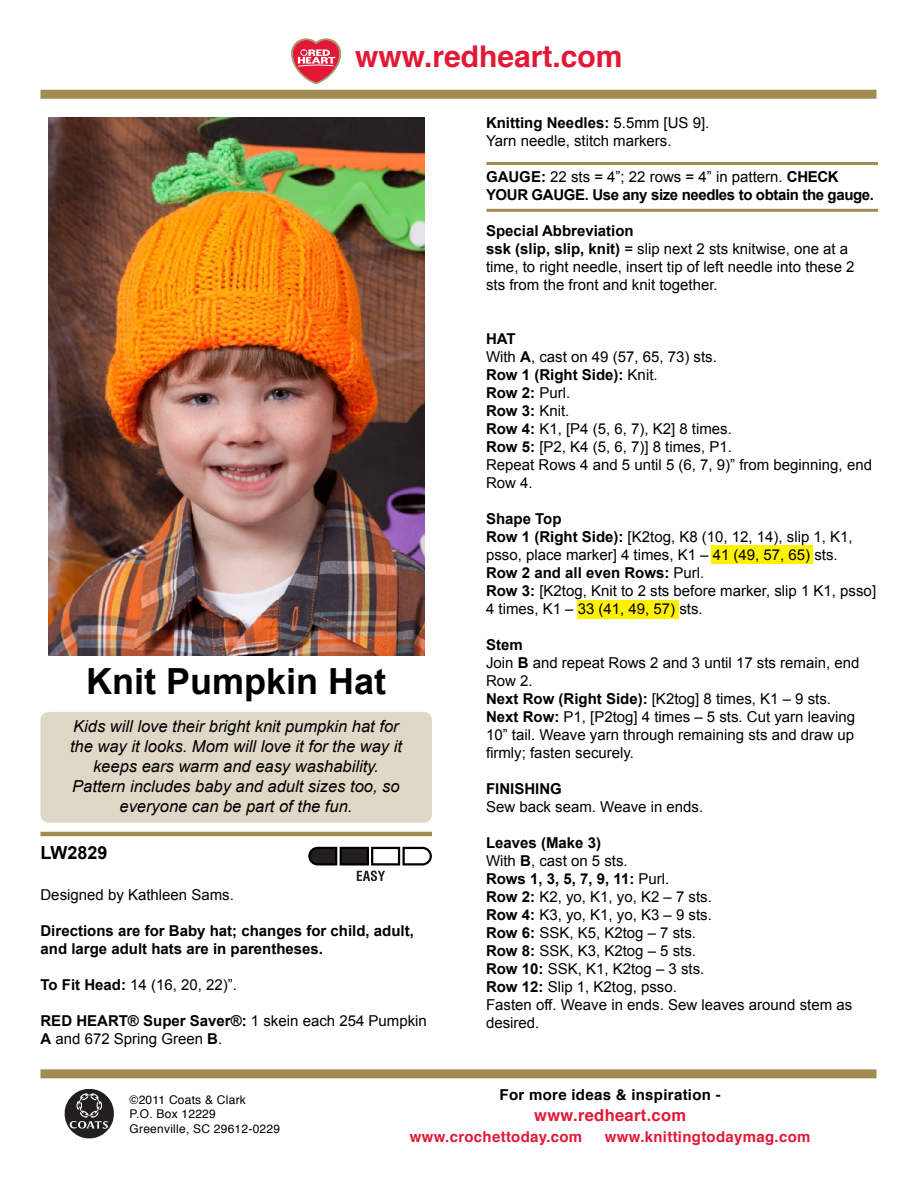
<style>
.page{position:relative;width:918px;height:1188px;background:#fff}
.page>*{position:absolute;margin:0;border:0;box-sizing:border-box;transform-origin:0 0}
.t1{font:700 36px "Arial";color:#000}
.t2{font:700 30px "Helvetica";color:#e31837}
.t3{font:700 18px "Arial";color:#000}
.t4{font:italic 16.5px/19.8px "Arial";color:#000;text-align:center}
.t5{font:700 16.5px "Helvetica";letter-spacing:.02em;color:#e31837}
.t6{font:15px/18px "Arial";color:#000}
.t7{font:700 15px/18px "Arial";color:#000}
.t8{font:700 15px/18px "Arial";letter-spacing:-.025em;color:#000}
.t9{font:700 15px "Helvetica";letter-spacing:.02em;color:#e31837}
.t10{font:700 15px "Helvetica";letter-spacing:.02em;color:#000}
.t11{font:12px/14.4px "Helvetica";letter-spacing:.02em;color:#000}
.s1{font-weight:700}
.s2{font-weight:400}
</style>
<div class="page">
<div style="left:40px;top:90px;width:836px;height:9px;background:#a18b50"></div>
<div style="left:40px;top:1069px;width:836px;height:9px;background:#a18b50"></div>
<svg style="left:292px;top:39px;width:49px;height:45px"></svg>
<svg style="left:64px;top:1088px;width:50px;height:51px"></svg>
<div style="left:711px;top:545px;width:102px;height:19px;background:#fff200"></div>
<div style="left:578px;top:600px;width:101px;height:19px;background:#fff200"></div>
<img style="left:48px;top:117px;width:376px;height:539px">
<hr style="left:40px;top:832px;width:392px;height:4px;background:#a18b50">
<svg style="left:308px;top:846px;width:124px;height:34px"></svg>
<hr style="left:486px;top:162px;width:392px;height:3px;background:#a18b50">
<hr style="left:486px;top:209px;width:392px;height:3px;background:#a18b50">
<div style="left:40px;top:712px;width:392px;height:111px;background:#e0d8c6;border-radius:9px"></div>
<h2 class="t2" style="left:355px;top:32px;width:269px">www.redheart.com</h2>
<h1 class="t1" style="left:86px;top:658px;width:302px">Knit Pumpkin Hat</h1>
<p class="t4" style="left:70px;top:717px;width:333px">Kids will love their bright knit pumpkin hat for the way it looks. Mom will love it for the way it keeps ears warm and easy washability.<br>Pattern includes baby and adult sizes too, so everyone can be part of the fun.</p>
<p class="t3" style="left:40px;top:841px;width:69px">LW2829</p>
<p class="t6" style="left:40px;top:886px;width:195px">Designed by Kathleen Sams.</p>
<p class="t7" style="left:40px;top:922px;width:375px">Directions are for Baby hat; changes for child, adult, and large adult hats are in parentheses.</p>
<p class="t6" style="left:40px;top:976px;width:198px"><span class="s1">To Fit Head:</span> 14 (16, 20, 22)”.</p>
<p class="t6" style="left:40px;top:1012px;width:388px"><span class="s1">RED HEART® Super Saver®:</span> 1 skein each 254 Pumpkin<br><span class="s1">A</span> and 672 Spring Green <span class="s1">B</span>.</p>
<p class="t6" style="left:486px;top:114px;width:225px"><span class="s1">Knitting Needles:</span> 5.5mm [US 9].<br>Yarn needle, stitch markers.</p>
<p class="t8" style="left:486px;top:168px;width:390px">GAUGE: <span class="s2">22 sts = 4”; 22 rows = 4” in pattern.</span> CHECK<br>YOUR GAUGE. Use any size needles to obtain the gauge.</p>
<p class="t6" style="left:486px;top:222px;width:370px"><span class="s1">Special Abbreviation<br>ssk (slip, slip, knit)</span> = slip next 2 sts knitwise, one at a time, to right needle, insert tip of left needle into these 2 sts from the front and knit together.</p>
<p class="t6" style="left:486px;top:330px;width:388px"><span class="s1">HAT<br></span>With <span class="s1">A</span>, cast on 49 (57, 65, 73) sts.<br><span class="s1">Row 1 (Right Side):</span> Knit.<br><span class="s1">Row 2:</span> Purl.<br><span class="s1">Row 3:</span> Knit.<br><span class="s1">Row 4:</span> K1, [P4 (5, 6, 7), K2] 8 times.<br><span class="s1">Row 5:</span> [P2, K4 (5, 6, 7)] 8 times, P1.<br>Repeat Rows 4 and 5 until 5 (6, 7, 9)” from beginning, end<br>Row 4.</p>
<p class="t6" style="left:486px;top:510px;width:392px"><span class="s1">Shape Top<br>Row 1 (Right Side):</span> [K2tog, K8 (10, 12, 14), slip 1, K1, psso, place marker] 4 times, K1 – 41 (49, 57, 65) sts.<br><span class="s1">Row 2 and all even Rows:</span> Purl.<br><span class="s1">Row 3:</span> [K2tog, Knit to 2 sts before marker, slip 1 K1, psso] 4 times, K1 – 33 (41, 49, 57) sts.</p>
<p class="t6" style="left:486px;top:636px;width:375px"><span class="s1">Stem<br></span>Join <span class="s1">B</span> and repeat Rows 2 and 3 until 17 sts remain, end Row 2.<br><span class="s1">Next Row (Right Side):</span> [K2tog] 8 times, K1 – 9 sts.<br><span class="s1">Next Row:</span> P1, [P2tog] 4 times – 5 sts. Cut yarn leaving 10” tail. Weave yarn through remaining sts and draw up firmly; fasten securely.</p>
<p class="t7" style="left:486px;top:780px;width:77px">FINISHING</p>
<p class="t6" style="left:486px;top:798px;width:219px">Sew back seam. Weave in ends.</p>
<p class="t6" style="left:486px;top:834px;width:368px"><span class="s1">Leaves (Make 3)<br></span>With <span class="s1">B</span>, cast on 5 sts.<br><span class="s1">Rows 1, 3, 5, 7, 9, 11:</span> Purl.<br><span class="s1">Row 2:</span> K2, yo, K1, yo, K2 – 7 sts.<br><span class="s1">Row 4:</span> K3, yo, K1, yo, K3 – 9 sts.<br><span class="s1">Row 6:</span> SSK, K5, K2tog – 7 sts.<br><span class="s1">Row 8:</span> SSK, K3, K2tog – 5 sts.<br><span class="s1">Row 10:</span> SSK, K1, K2tog – 3 sts.<br><span class="s1">Row 12:</span> Slip 1, K2tog, psso.<br>Fasten off. Weave in ends. Sew leaves around stem as desired.</p>
<p class="t11" style="left:130px;top:1093px;width:152px">©2011 Coats &amp; Clark<br>P.O. Box 12229<br>Greenville, SC 29612-0229</p>
<p class="t10" style="left:500px;top:1083px;width:223px">For more ideas &amp; inspiration -</p>
<p class="t5" style="left:534px;top:1102px;width:153px">www.redheart.com</p>
<p class="t9" style="left:410px;top:1125px;width:174px">www.crochettoday.com</p>
<p class="t9" style="left:605px;top:1125px;width:207px">www.knittingtodaymag.com</p>
</div>
